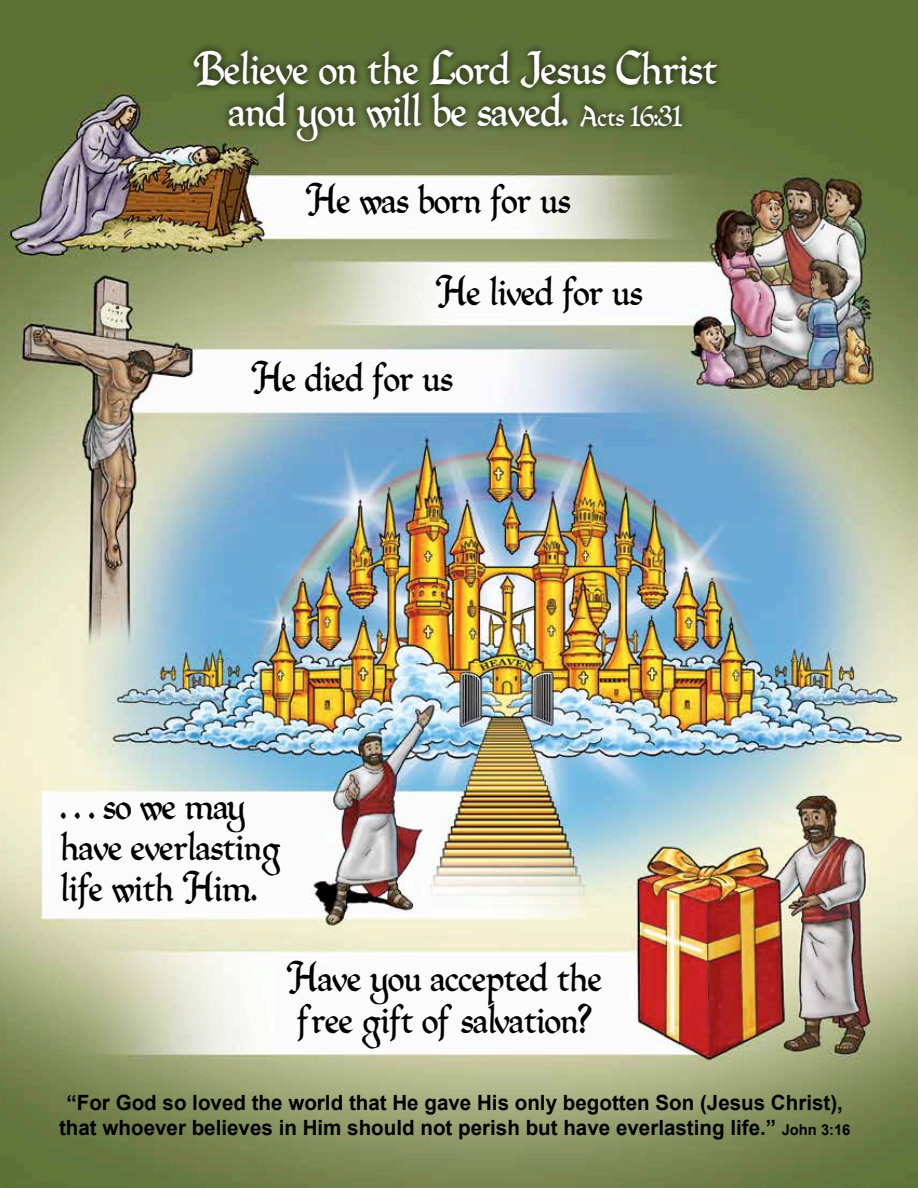
<style>
.page{position:relative;width:918px;height:1188px;background:#fff}
.page>*{position:absolute;margin:0;border:0;box-sizing:border-box;transform-origin:0 0}
.t1{font:34.5px/41.4px "Quill Perpendicular";color:#fff;text-align:center}
.t2{font:30px/41.4px "Quill Perpendicular";color:#000}
.t3{font:700 21px/25.2px "Arial";color:#000;text-align:center}
.s1{font-size:20.7px}
.s2{font-size:15px}
</style>
<div class="page">
<img style="left:0;top:0;width:918px;height:1188px">
<div style="left:187px;top:42px;width:537px;height:107px;background:#000;opacity:.9"></div>
<h1 class="t1" style="left:194px;top:52px;width:525px">Believe on the Lord Jesus Christ and you will be saved. <span class="s1">Acts 16:31</span></h1>
<h2 class="t2" style="left:306px;top:182px;width:266px">He was born for us</h2>
<h2 class="t2" style="left:436px;top:274px;width:208px">He lived for us</h2>
<h2 class="t2" style="left:251px;top:360px;width:203px">He died for us</h2>
<h2 class="t2" style="left:61px;top:788px;width:221px">. . . so we may have everlasting life with Him.</h2>
<h2 class="t2" style="left:287px;top:960px;width:317px;text-align:center">Have you accepted the free gift of salvation?</h2>
<p class="t3" style="left:59px;top:1090px;width:793px">“For God so loved the world that He gave His only begotten Son (Jesus Christ), that whoever believes in Him should not perish but have everlasting life.” <span class="s2">John 3:16</span></p>
</div>
